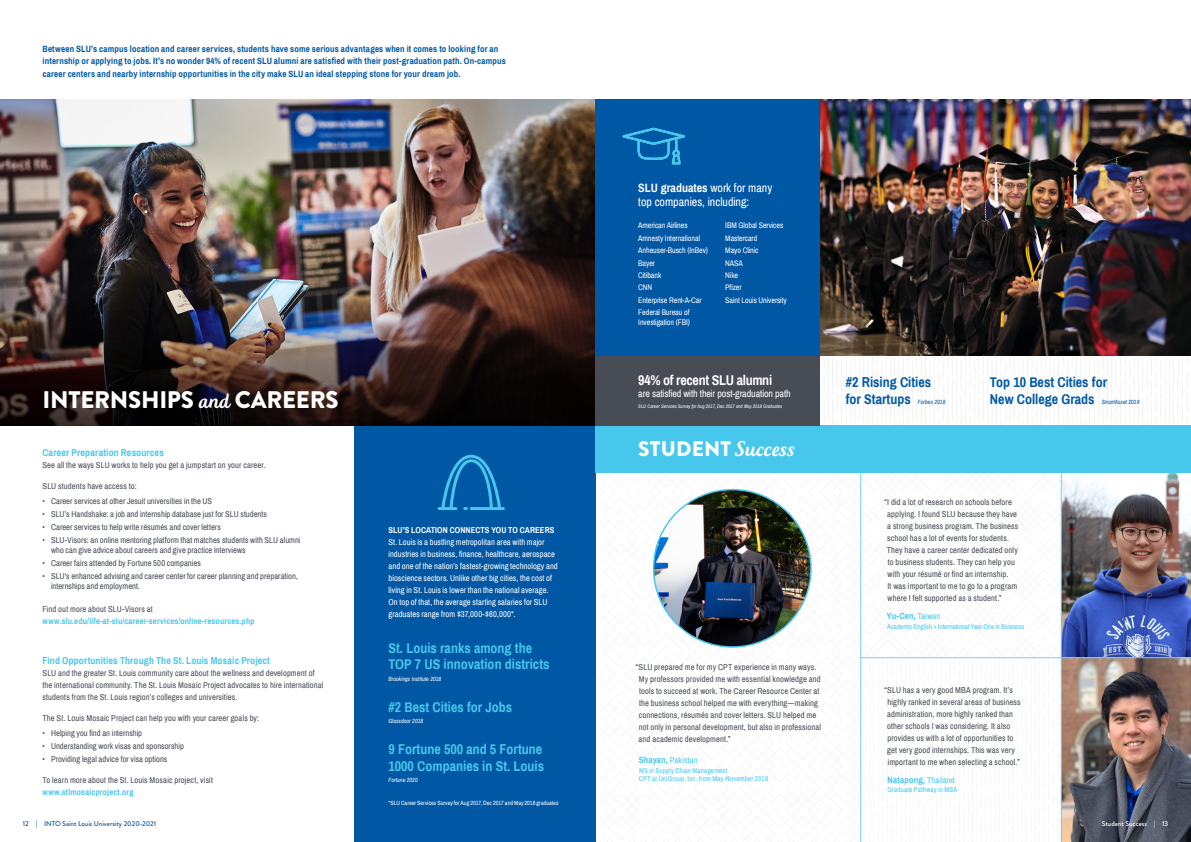
<style>
.page{position:relative;width:1191px;height:842px;background:#fff}
.page>*{position:absolute;margin:0;border:0;box-sizing:border-box;transform-origin:0 0}
.t1{font:900 24px "Brandon Grotesque";letter-spacing:-.01em;color:#fff}
.t2{font:900 21px "Brandon Grotesque";letter-spacing:.01em;color:#fff}
.t3{font:700 14px/16.8px "Archivo Narrow";color:#48c7ed}
.t4{font:700 14px/16.8px "Archivo Narrow";color:#0058a4}
.t5{font:700 14px "Archivo Narrow";letter-spacing:-.02em;color:#fff}
.t6{font:12px/14.4px "Archivo Narrow";color:#fff}
.t7{font:700 10px "Archivo Narrow";letter-spacing:.015em;color:#48c7ed}
.t8{font:10px "Archivo Narrow";letter-spacing:-.01em;color:#fff}
.t9{font:700 9px/12.5px "Archivo Narrow";letter-spacing:.02em;color:#0058a4}
.t10{font:700 9px "Archivo Narrow";letter-spacing:.02em;color:#48c7ed}
.t11{font:8.5px/12px "Archivo Narrow";letter-spacing:.015em;color:#474c55}
.t12{font:8.5px/12px "Archivo Narrow";letter-spacing:.005em;color:#fff}
.t13{font:700 8.5px "Archivo Narrow";letter-spacing:.02em;color:#48c7ed}
.t14{font:700 8.5px "Archivo Narrow";letter-spacing:.01em;color:#fff}
.t15{font:8.5px "Archivo Narrow";letter-spacing:.02em;color:#48c7ed}
.t16{font:8px/12.4px "Archivo Narrow";letter-spacing:-.01em;color:#fff}
.t17{font:7px/8.4px "Archivo Narrow";letter-spacing:.02em;color:#48c7ed}
.t18{font:7px "Archivo Narrow";letter-spacing:-.005em;color:#48c7ed}
.t19{font:500 7px "Brandon Grotesque";color:#0058a4}
.t20{font:500 7px "Brandon Grotesque";color:#fff}
.t21{font:6px "Archivo Narrow";letter-spacing:.005em;color:#fff}
.t22{font:italic 6px "Archivo Narrow";color:#fff}
.t23{font:italic 6px "Archivo Narrow";color:#0058a4}
.t24{font:italic 5px "Archivo Narrow";color:#fff}
.s1{font-family:"Creamy Script";font-weight:400;font-size:28px}
.s2{font-size:8px}
.s3{font-weight:700}
.s4{font-weight:700;font-size:9px}
.s5{font-weight:400;font-size:8.5px}
</style>
<div class="page">
<div style="left:354px;top:416px;width:241px;height:426px;background:#0058a4"></div>
<img style="left:0;top:99px;width:595px;height:199px">
<img style="left:820px;top:99px;width:371px;height:257px">
<div style="left:595px;top:425px;width:596px;height:48px;background:#48c7ed"></div>
<img style="left:1061px;top:473px;width:130px;height:184px">
<img style="left:1061px;top:658px;width:130px;height:184px">
<hr style="left:860px;top:657px;width:331px;height:1px;background:#76d1f0">
<hr style="left:860px;top:473px;width:1px;height:369px;background:#76d1f0">
<hr style="left:1060px;top:473px;width:1px;height:369px;background:#76d1f0">
<img style="left:0;top:298px;width:595px;height:127px">
<img style="left:653px;top:490px;width:158px;height:157px;border-radius:79px">
<div style="left:595px;top:356px;width:225px;height:69px;background:#474c55"></div>
<div style="left:595px;top:99px;width:225px;height:257px;background:#0058a4"></div>
<svg style="left:437px;top:455px;width:68px;height:55px"></svg>
<svg style="left:622px;top:128px;width:63px;height:36px"></svg>
<p class="t9" style="left:43px;top:42px;width:465px">Between SLU’s campus location and career services, students have some serious advantages when it comes to looking for an internship or applying to jobs. It’s no wonder 94% of recent SLU alumni are satisfied with their post-graduation path. On-campus career centers and nearby internship opportunities in the city make SLU an ideal stepping stone for your dream job.</p>
<h1 class="t1" style="left:43px;top:382px;width:298px">INTERNSHIPS <span class="s1">and</span> CAREERS</h1>
<p class="t7" style="left:43px;top:447px;width:123px">Career Preparation Resources</p>
<p class="t11" style="left:43px;top:459px;width:225px">See all the ways SLU works to help you get a jumpstart on your career.</p>
<p class="t11" style="left:43px;top:480px;width:96px">SLU students have access to:</p>
<p class="t11" style="left:43px;top:495px;width:171px">• Career services at other Jesuit universities in the US</p>
<p class="t11" style="left:43px;top:508px;width:226px">• SLU’s Handshake: a job and internship database just for SLU students</p>
<p class="t11" style="left:43px;top:521px;width:180px">• Career services to help write résumés and cover letters</p>
<p class="t11" style="left:51px;top:535px;width:251px;line-height:10.2px;text-indent:-8px">• SLU-Visors: an online mentoring platform that matches students with SLU alumni who can give advice about careers and give practice interviews</p>
<p class="t11" style="left:43px;top:557px;width:160px">• Career fairs attended by Fortune 500 companies</p>
<p class="t11" style="left:51px;top:571px;width:248px;line-height:10.2px;text-indent:-8px">• SLU's enhanced advising and career center for career planning and preparation, internships and employment.</p>
<p class="t11" style="left:43px;top:603px;width:112px">Find out more about SLU-Visors at</p>
<p class="t13" style="left:43px;top:616px;width:214px">www.slu.edu/life-at-slu/career-services/online-resources.php</p>
<p class="t7" style="left:43px;top:655px;width:229px">Find Opportunities Through The St. Louis Mosaic Project</p>
<p class="t11" style="left:43px;top:667px;width:282px">SLU and the greater St. Louis community care about the wellness and development of the international community. The St. Louis Mosaic Project advocates to hire international students from the St. Louis region’s colleges and universities.</p>
<p class="t11" style="left:43px;top:712px;width:218px">The St. Louis Mosaic Project can help you with your career goals by:</p>
<p class="t11" style="left:43px;top:727px;width:101px">• Helping you find an internship</p>
<p class="t11" style="left:43px;top:740px;width:143px">• Understanding work visas and sponsorship</p>
<p class="t11" style="left:43px;top:753px;width:126px">• Providing legal advice for visa options</p>
<p class="t11" style="left:43px;top:774px;width:172px">To learn more about the St. Louis Mosaic project, visit</p>
<p class="t13" style="left:43px;top:787px;width:93px">www.stlmosaicproject.org</p>
<p class="t19" style="left:23px;top:819px;width:135px">12 <span class="s2">|</span> INTO Saint Louis University 2020-2021</p>
<p class="t14" style="left:388px;top:525px;width:167px">SLU’S LOCATION CONNECTS YOU TO CAREERS</p>
<p class="t12" style="left:388px;top:536px;width:171px">St. Louis is a bustling metropolitan area with major industries in business, finance, healthcare, aerospace and one of the nation’s fastest-growing technology and bioscience sectors. Unlike other big cities, the cost of living in St. Louis is lower than the national average.<br>On top of that, the average starting salaries for SLU graduates range from $37,000-$60,000*.</p>
<h3 class="t3" style="left:388px;top:639px;width:163px">St. Louis ranks among the<br>TOP 7 US innovation districts</h3>
<p class="t22" style="left:388px;top:675px;width:54px">Brookings Institute 2018</p>
<h3 class="t3" style="left:388px;top:698px;width:125px">#2 Best Cities for Jobs</h3>
<p class="t22" style="left:388px;top:717px;width:36px">Glassdoor 2018</p>
<h3 class="t3" style="left:388px;top:741px;width:157px">9 Fortune 500 and 5 Fortune<br>1000 Companies in St. Louis</h3>
<p class="t22" style="left:388px;top:777px;width:31px">Fortune 2020</p>
<p class="t21" style="left:388px;top:800px;width:171px">*SLU Career Services Survey for Aug 2017, Dec 2017 and May 2018 graduates</p>
<h3 class="t6" style="left:638px;top:181px;width:135px"><span class="s3">SLU graduates</span> work for many top companies, including:</h3>
<p class="t16" style="left:638px;top:219px;width:71px">American Airlines<br>Amnesty International<br>Anheuser-Busch (InBev)<br>Bayer<br>Citibank<br>CNN<br>Enterprise Rent-A-Car<br>Federal Bureau of</p>
<p class="t16" style="left:638px;top:316px;width:53px">Investigation (FBI)</p>
<p class="t16" style="left:725px;top:219px;width:63px">IBM Global Services<br>Mastercard<br>Mayo Clinic<br>NASA<br>Nike<br>Pfizer<br>Saint Louis University</p>
<h3 class="t5" style="left:638px;top:371px;width:135px">94% of recent SLU alumni</h3>
<p class="t8" style="left:638px;top:387px;width:154px">are satisfied with their post-graduation path</p>
<p class="t24" style="left:638px;top:404px;width:145px">SLU Career Services Survey for Aug 2017, Dec 2017 and May 2018 Graduates</p>
<h2 class="t2" style="left:638px;top:434px;width:158px">STUDENT <span class="s1">Success</span></h2>
<p class="t11" style="left:638px;top:661px;width:184px;text-indent:-3px">“SLU prepared me for my CPT experience in many ways.<br>My professors provided me with essential knowledge and tools to succeed at work. The Career Resource Center at the business school helped me with everything—making connections, résumés and cover letters. SLU helped me not only in personal development, but also in professional and academic development.”</p>
<p class="t15" style="left:639px;top:755px;width:60px"><span class="s4">Shayan,</span> Pakistan</p>
<p class="t17" style="left:639px;top:766px;width:131px">MS in Supply Chain Management<br>CPT at UniGroup, Inc. from May-November 2018</p>
<h3 class="t4" style="left:845px;top:374px;width:87px">#2 Rising Cities for Startups</h3>
<p class="t23" style="left:917px;top:398px;width:29px">Forbes 2018</p>
<h3 class="t4" style="left:990px;top:374px;width:119px">Top 10 Best Cities for<br>New College Grads</h3>
<p class="t23" style="left:1101px;top:398px;width:39px">SmartAsset 2019</p>
<p class="t11" style="left:884px;top:497px;width:135px">“I did a lot of research on schools before applying. I found SLU because they have a strong business program. The business school has a lot of events for students.<br>They have a career center dedicated only to business students. They can help you with your résumé or find an internship.<br>It was important to me to go to a program where I felt supported as a student.”</p>
<p class="t10" style="left:887px;top:610px;width:55px">Yu-Cen, <span class="s5">Taiwan</span></p>
<p class="t18" style="left:887px;top:622px;width:138px">Academic English + International Year One in Business</p>
<p class="t11" style="left:887px;top:684px;width:135px;text-indent:-3px">“SLU has a very good MBA program. It’s highly ranked in several areas of business administration, more highly ranked than other schools I was considering. It also provides us with a lot of opportunities to get very good internships. This was very important to me when selecting a school.”</p>
<p class="t10" style="left:887px;top:774px;width:69px">Natapong, <span class="s5">Thailand</span></p>
<p class="t17" style="left:887px;top:786px;width:71px">Graduate Pathway in MBA</p>
<p class="t20" style="left:1101px;top:818px;width:68px">Student Success | 13</p>
</div>
